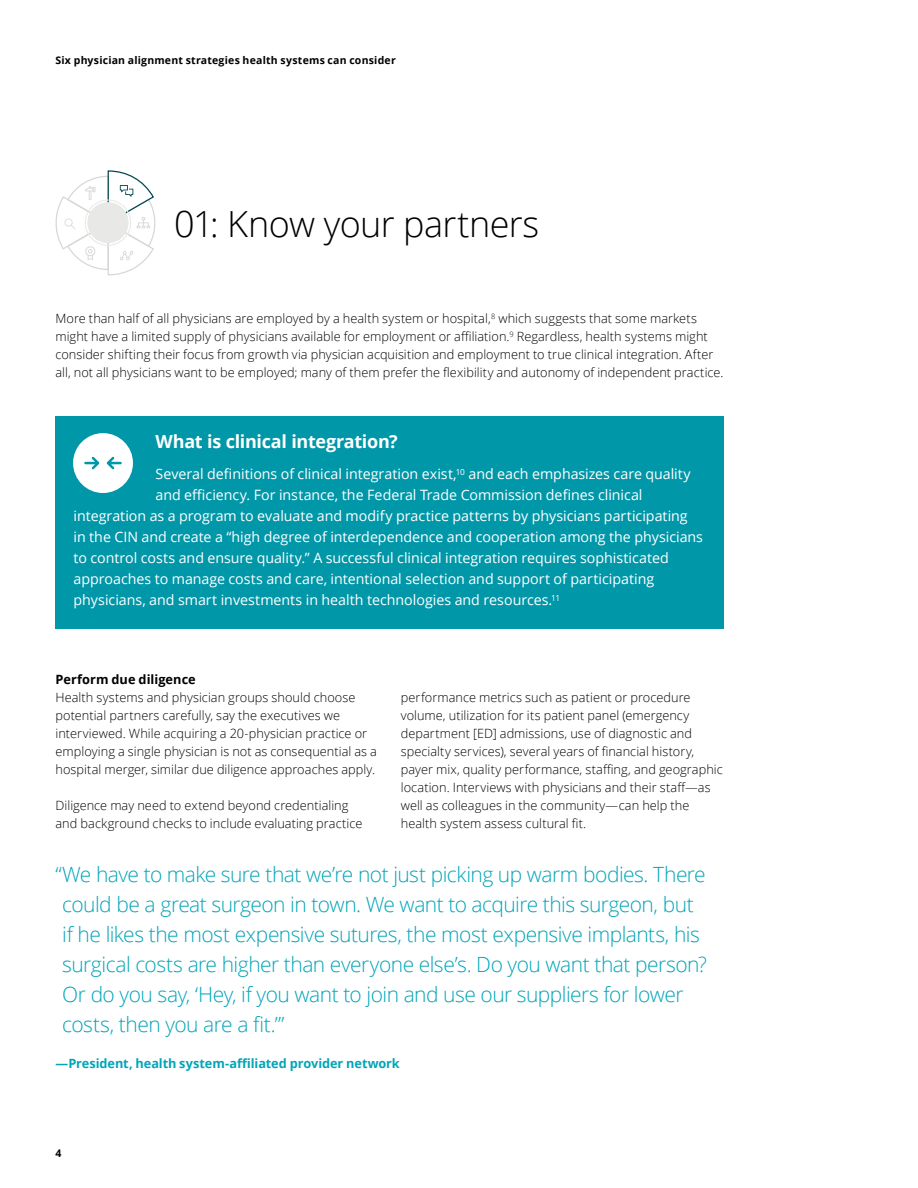
<style>
.page{position:relative;width:918px;height:1188px;background:#fff}
.page>*{position:absolute;margin:0;border:0;box-sizing:border-box;transform-origin:0 0}
.t1{font:300 36px "Open Sans";letter-spacing:-.02em;color:#000}
.t2{font:300 21px/30px "Open Sans";letter-spacing:-.025em;color:#00a5b8}
.t3{font:700 18px "Open Sans";letter-spacing:-.015em;color:#fff}
.t4{font:14.25px "Open Sans";color:#fff}
.t5{font:300 12.75px/18px "Open Sans";letter-spacing:.005em;color:#000}
.t6{font:700 12.75px "Open Sans";letter-spacing:-.005em;color:#00a5b8}
.t7{font:700 12.75px "Open Sans";color:#000}
.t8{font:700 10.5px "Open Sans";letter-spacing:.02em;color:#000}
</style>
<div class="page">
<div style="left:56px;top:416px;width:668px;height:212px;background:#0097a9"></div>
<svg style="left:73px;top:433px;width:60px;height:60px"></svg>
<svg style="left:55px;top:170px;width:101px;height:106px"></svg>
<p class="t8" style="left:56px;top:53px;width:342px">Six physician alignment strategies health systems can consider</p>
<h1 class="t1" style="left:174px;top:199px;width:367px">01: Know your partners</h1>
<p class="t5" style="left:55px;top:309px;width:669px">More than half of all physicians are employed by a health system or hospital,<sup>8</sup> which suggests that some markets might have a limited supply of physicians available for employment or affiliation.<sup>9</sup> Regardless, health systems might consider shifting their focus from growth via physician acquisition and employment to true clinical integration. After all, not all physicians want to be employed; many of them prefer the flexibility and autonomy of independent practice.</p>
<h3 class="t3" style="left:155px;top:429px;width:244px">What is clinical integration?</h3>
<p class="t4" style="left:155px;top:464px;width:537px">Several definitions of clinical integration exist,<sup>10</sup> and each emphasizes care quality</p>
<p class="t4" style="left:155px;top:485px;width:489px">and efficiency. For instance, the Federal Trade Commission defines clinical</p>
<p class="t4" style="left:73px;top:506px;width:616px">integration as a program to evaluate and modify practice patterns by physicians participating</p>
<p class="t4" style="left:73px;top:527px;width:631px">in the CIN and create a “high degree of interdependence and cooperation among the physicians</p>
<p class="t4" style="left:73px;top:548px;width:597px">to control costs and ensure quality.” A successful clinical integration requires sophisticated</p>
<p class="t4" style="left:73px;top:569px;width:582px">approaches to manage costs and care, intentional selection and support of participating</p>
<p class="t4" style="left:73px;top:590px;width:488px">physicians, and smart investments in health technologies and resources.<sup>11</sup></p>
<p class="t7" style="left:55px;top:670px;width:142px">Perform due diligence</p>
<p class="t5" style="left:55px;top:688px;width:323px">Health systems and physician groups should choose potential partners carefully, say the executives we interviewed. While acquiring a 20-physician practice or employing a single physician is not as consequential as a hospital merger, similar due diligence approaches apply.</p>
<p class="t5" style="left:55px;top:796px;width:308px">Diligence may need to extend beyond credentialing and background checks to include evaluating practice</p>
<p class="t5" style="left:401px;top:688px;width:324px">performance metrics such as patient or procedure volume, utilization for its patient panel (emergency department [ED] admissions, use of diagnostic and specialty services), several years of financial history, payer mix, quality performance, staffing, and geographic location. Interviews with physicians and their staff—as well as colleagues in the community—can help the health system assess cultural fit.</p>
<p class="t2" style="left:62px;top:859px;width:646px;text-indent:-7px">“We have to make sure that we’re not just picking up warm bodies. There could be a great surgeon in town. We want to acquire this surgeon, but if he likes the most expensive sutures, the most expensive implants, his surgical costs are higher than everyone else’s. Do you want that person?<br>Or do you say, ‘Hey, if you want to join and use our suppliers for lower costs, then you are a fit.’”</p>
<p class="t6" style="left:56px;top:1054px;width:346px">—President, health system-affiliated provider network</p>
<p class="t8" style="left:56px;top:1146px;width:7px">4</p>
</div>
